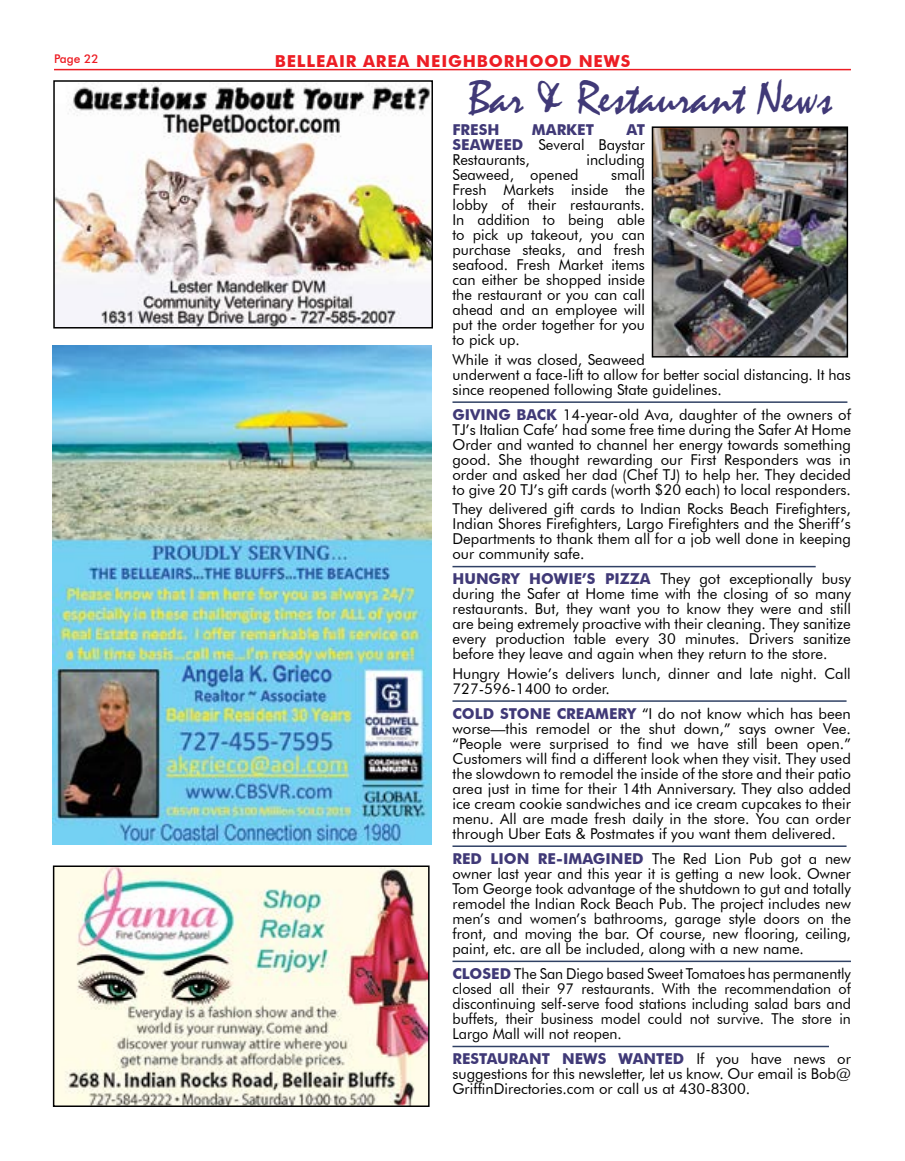
<style>
.page{position:relative;width:905px;height:1161px;background:#fff}
.page>*{position:absolute;margin:0;border:0;box-sizing:border-box;transform-origin:0 0}
.t1{font:48px "Mistral";color:#403977}
.t2{font:700 16.5px "Futura BT";letter-spacing:.05em;color:#ed1d24}
.t3{font:15px/15px "Futura BT";color:#000;text-align:justify}
.t4{font:15px/15px "Futura BT";color:#000;text-align:justify;scale:.96 1}
.t5{font:700 15px "Futura BT";color:#403977}
.t6{font:500 12px "Futura BT";color:#ed1d24}
.s1{font-weight:700;color:#403977}
</style>
<div class="page">
<hr style="left:54px;top:69px;width:796px;height:1px;background:#ed1d24">
<hr style="left:452px;top:401px;width:395px;height:2px;background:#304164">
<hr style="left:452px;top:566px;width:363px;height:1px;background:#304164">
<hr style="left:452px;top:700px;width:394px;height:2px;background:#304164">
<hr style="left:452px;top:845px;width:394px;height:2px;background:#304164">
<hr style="left:452px;top:961px;width:398px;height:1px;background:#304164">
<hr style="left:452px;top:1046px;width:377px;height:1px;background:#304164">
<img style="left:56px;top:83px;width:374px;height:243px">
<div style="left:53px;top:80px;width:380px;height:249px;border:2px solid #000"></div>
<img style="left:53px;top:345px;width:378px;height:499px">
<img style="left:56px;top:869px;width:370px;height:235px">
<div style="left:53px;top:866px;width:376px;height:241px;border:2px solid #000"></div>
<img style="left:654px;top:129px;width:191px;height:226px">
<div style="left:651px;top:126px;width:197px;height:232px;border:2px solid #000"></div>
<p class="t6" style="left:54px;top:52px;width:46px">Page 22</p>
<p class="t2" style="left:275px;top:51px;width:357px">BELLEAIR AREA NEIGHBORHOOD NEWS</p>
<h1 class="t1" style="left:468px;top:68px;width:365px">Bar &amp; Restaurant News</h1>
<p class="t5" style="left:452px;top:121px;width:49px">FRESH</p>
<p class="t5" style="left:532px;top:121px;width:63px">MARKET</p>
<p class="t3" style="left:452px;top:122px;width:194px;text-indent:174px"><span class="s1">AT SEAWEED</span> Several Baystar Restaurants,</p>
<p class="t3" style="left:586px;top:152px;width:60px">including</p>
<p class="t3" style="left:452px;top:167px;width:194px;text-indent:158px">small Fresh Markets inside the lobby of their restaurants.<br>In addition to being able to pick up takeout, you can purchase steaks, and fresh seafood. Fresh Market items can either be shopped inside the restaurant or you can call ahead and an employee will put the order together for you to pick up.</p>
<p class="t3" style="left:452px;top:352px;width:400px;text-align:left">While it was closed, Seaweed<br>underwent a face-lift to allow for better social distancing. It has since reopened following State guidelines.</p>
<p class="t3" style="left:452px;top:407px;width:400px"><span class="s1">GIVING BACK</span> 14-year-old Ava, daughter of the owners of TJ’s Italian Cafe’ had some free time during the Safer At Home Order and wanted to channel her energy towards something good. She thought rewarding our First Responders was in order and asked her dad (Chef TJ) to help her. They decided to give 20 TJ’s gift cards (worth $20 each) to local responders.</p>
<p class="t3" style="left:452px;top:501px;width:400px">They delivered gift cards to Indian Rocks Beach Firefighters, Indian Shores Firefighters, Largo Firefighters and the Sheriff’s Departments to thank them all for a job well done in keeping our community safe.</p>
<p class="t3" style="left:452px;top:571px;width:400px"><span class="s1">HUNGRY HOWIE’S PIZZA</span> They got exceptionally busy during the Safer at Home time with the closing of so many restaurants. But, they want you to know they were and still are being extremely proactive with their cleaning. They sanitize every production table every 30 minutes. Drivers sanitize before they leave and again when they return to the store.</p>
<p class="t3" style="left:452px;top:666px;width:400px">Hungry Howie’s delivers lunch, dinner and late night. Call<br>727-596-1400 to order.</p>
<p class="t3" style="left:452px;top:706px;width:400px"><span class="s1">COLD STONE CREAMERY</span> “I do not know which has been worse—this remodel or the shut down,” says owner Vee. “People were surprised to find we have still been open.” Customers will find a different look when they visit. They used the slowdown to remodel the inside of the store and their patio area just in time for their 14th Anniversary. They also added ice cream cookie sandwiches and ice cream cupcakes to their menu. All are made fresh daily in the store. You can order through Uber Eats &amp; Postmates if you want them delivered.</p>
<p class="t3" style="left:452px;top:851px;width:400px"><span class="s1">RED LION RE-IMAGINED</span> The Red Lion Pub got a new owner last year and this year it is getting a new look. Owner Tom George took advantage of the shutdown to gut and totally remodel the Indian Rock Beach Pub. The project includes new men’s and women’s bathrooms, garage style doors on the front, and moving the bar. Of course, new flooring, ceiling, paint, etc. are all be included, along with a new name.</p>
<p class="t4" style="left:452px;top:966px;width:416px"><span class="s1">CLOSED</span> The San Diego based Sweet Tomatoes has permanently closed all their 97 restaurants. With the recommendation of discontinuing self-serve food stations including salad bars and buffets, their business model could not survive. The store in Largo Mall will not reopen.</p>
<p class="t3" style="left:452px;top:1051px;width:400px"><span class="s1">RESTAURANT NEWS WANTED</span> If you have news or suggestions for this newsletter, let us know. Our email is Bob@ GriffinDirectories.com or call us at 430-8300.</p>
<p class="t3" style="left:452px;top:167px;width:128px">Seaweed, opened</p>
</div>
